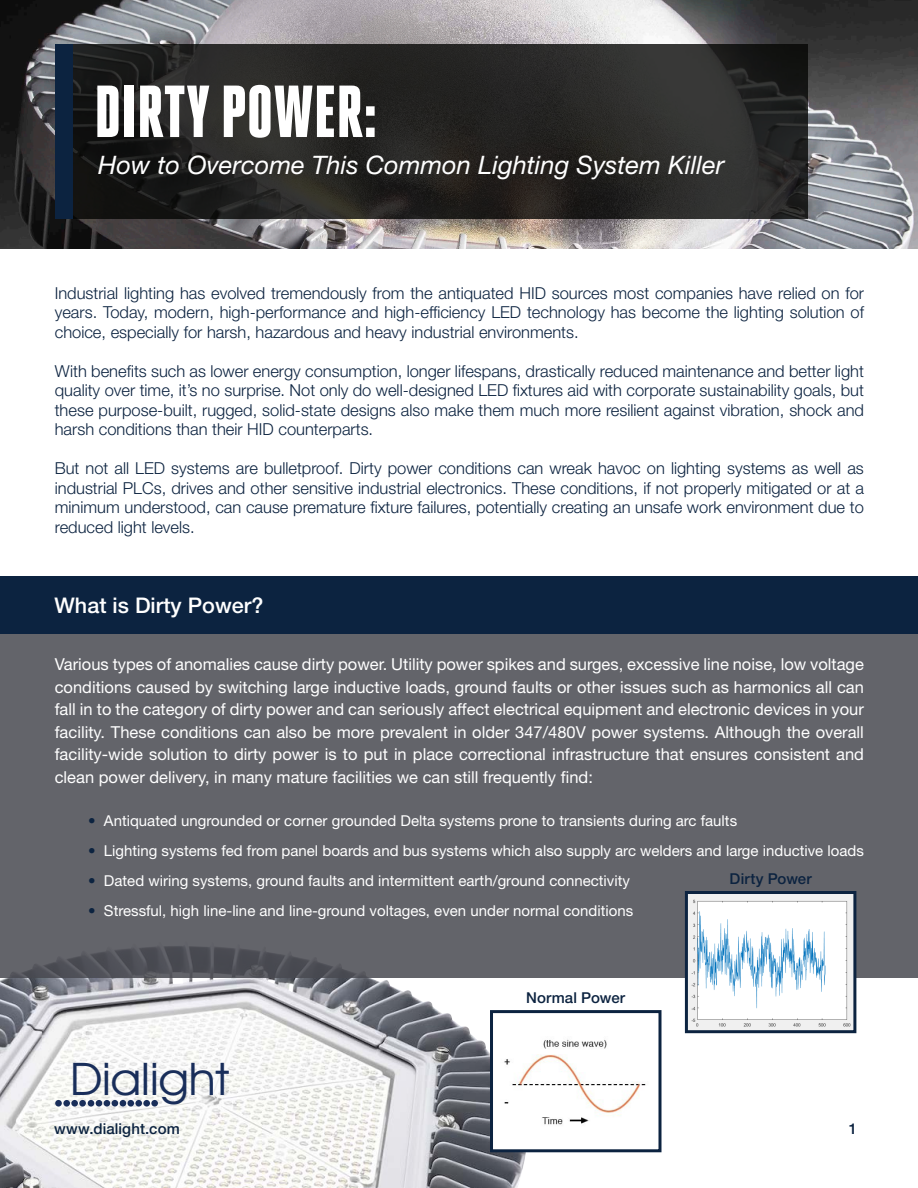
<style>
.page{position:relative;width:918px;height:1188px;background:#fff}
.page>*{position:absolute;margin:0;border:0;box-sizing:border-box;transform-origin:0 0}
.t1{font:900 73.5px "Heroic Condensed";color:#fff}
.t2{font:45.3px "Avant Garde IT Cby BT";color:#192e5a;scale:1.07 1}
.t3{font:italic 25.5px "Helvetica Neue LT Std";color:#fff}
.t4{font:500 21.6px "Helvetica Neue LT Std";color:#fff}
.t5{font:300 16.5px/19.5px "Helvetica Neue LT Std";color:#0c2340;text-align:justify}
.t6{font:16.5px/22.5px "Helvetica Neue LT Std";color:#fff;text-align:justify}
.t7{font:15px "Helvetica Neue LT Std";color:#fff}
.t8{font:500 15px "Helvetica Neue LT Std";letter-spacing:.005em;color:#0c2340}
.s1{color:#0c2340}
</style>
<div class="page">
<img style="left:0;top:977px;width:528px;height:211px">
<div style="left:0;top:576px;width:918px;height:401px;background:#63646a"></div>
<img style="left:0;top:0;width:918px;height:249px">
<svg style="left:72px;top:45px;width:736px;height:174px;background:#252525"></svg>
<div style="left:55px;top:45px;width:17px;height:174px;background:#0c2340"></div>
<div style="left:0;top:576px;width:918px;height:58px;background:#0c2340"></div>
<div style="left:151px;top:1100px;width:7px;height:7px;background:#192e5a;border-radius:50%"></div>
<div style="left:143px;top:1100px;width:7px;height:7px;background:#192e5a;border-radius:50%"></div>
<div style="left:135px;top:1100px;width:7px;height:7px;background:#192e5a;border-radius:50%"></div>
<div style="left:127px;top:1100px;width:7px;height:7px;background:#192e5a;border-radius:50%"></div>
<div style="left:120px;top:1100px;width:6px;height:7px;background:#192e5a;border-radius:50%"></div>
<div style="left:112px;top:1100px;width:6px;height:7px;background:#192e5a;border-radius:50%"></div>
<div style="left:104px;top:1100px;width:6px;height:7px;background:#192e5a;border-radius:50%"></div>
<div style="left:96px;top:1100px;width:6px;height:7px;background:#192e5a;border-radius:50%"></div>
<div style="left:88px;top:1100px;width:6px;height:7px;background:#192e5a;border-radius:50%"></div>
<div style="left:79px;top:1100px;width:7px;height:7px;background:#192e5a;border-radius:50%"></div>
<div style="left:71px;top:1100px;width:7px;height:7px;background:#192e5a;border-radius:50%"></div>
<div style="left:63px;top:1100px;width:7px;height:7px;background:#192e5a;border-radius:50%"></div>
<div style="left:55px;top:1100px;width:7px;height:7px;background:#192e5a;border-radius:50%"></div>
<img style="left:689px;top:895px;width:163px;height:134px">
<div style="left:685px;top:891px;width:171px;height:142px;border:3px solid #0c2340"></div>
<div style="left:492px;top:1012px;width:168px;height:139px;background:#fff"></div>
<img style="left:504px;top:1039px;width:142px;height:86px">
<div style="left:490px;top:1010px;width:172px;height:142px;border:3px solid #0c2340"></div>
<p class="t1" style="left:94px;top:71px;width:285px">DIRTY POWER:</p>
<p class="t3" style="left:98px;top:150px;width:628px">How to Overcome This Common Lighting System Killer</p>
<p class="t5" style="left:55px;top:283px;width:811px">Industrial lighting has evolved tremendously from the antiquated HID sources most companies have relied on for years. Today, modern, high-performance and high-efficiency LED technology has become the lighting solution of choice, especially for harsh, hazardous and heavy industrial environments.</p>
<p class="t5" style="left:55px;top:361px;width:811px">With benefits such as lower energy consumption, longer lifespans, drastically reduced maintenance and better light quality over time, it’s no surprise. Not only do well-designed LED fixtures aid with corporate sustainability goals, but these purpose-built, rugged, solid-state designs also make them much more resilient against vibration, shock and harsh conditions than their HID counterparts.</p>
<p class="t5" style="left:55px;top:458px;width:811px">But not all LED systems are bulletproof. Dirty power conditions can wreak havoc on lighting systems as well as industrial PLCs, drives and other sensitive industrial electronics. These conditions, if not properly mitigated or at a minimum understood, can cause premature fixture failures, potentially creating an unsafe work environment due to reduced light levels.</p>
<p class="t4" style="left:55px;top:592px;width:210px">What is Dirty Power?</p>
<p class="t6" style="left:55px;top:653px;width:811px">Various types of anomalies cause dirty power. Utility power spikes and surges, excessive line noise, low voltage conditions caused by switching large inductive loads, ground faults or other issues such as harmonics all can fall in to the category of dirty power and can seriously affect electrical equipment and electronic devices in your facility. These conditions can also be more prevalent in older 347/480V power systems. Although the overall facility-wide solution to dirty power is to put in place correctional infrastructure that ensures consistent and clean power delivery, in many mature facilities we can still frequently find:</p>
<p class="t7" style="left:88px;top:812px;width:651px"><span class="s1">•</span> Antiquated ungrounded or corner grounded Delta systems prone to transients during arc faults</p>
<p class="t7" style="left:88px;top:842px;width:777px"><span class="s1">•</span> Lighting systems fed from panel boards and bus systems which also supply arc welders and large inductive loads</p>
<p class="t7" style="left:88px;top:872px;width:543px"><span class="s1">•</span> Dated wiring systems, ground faults and intermittent earth/ground connectivity</p>
<p class="t7" style="left:88px;top:902px;width:547px"><span class="s1">•</span> Stressful, high line-line and line-ground voltages, even under normal conditions</p>
<p class="t8" style="left:730px;top:870px;width:84px">Dirty Power</p>
<p class="t2" style="left:70px;top:1052px;width:150px">Dialight</p>
<p class="t8" style="left:54px;top:1120px;width:127px">www.dialight.com</p>
<p class="t8" style="left:526px;top:989px;width:100px">Normal Power</p>
<p class="t8" style="left:849px;top:1120px;width:10px">1</p>
</div>
